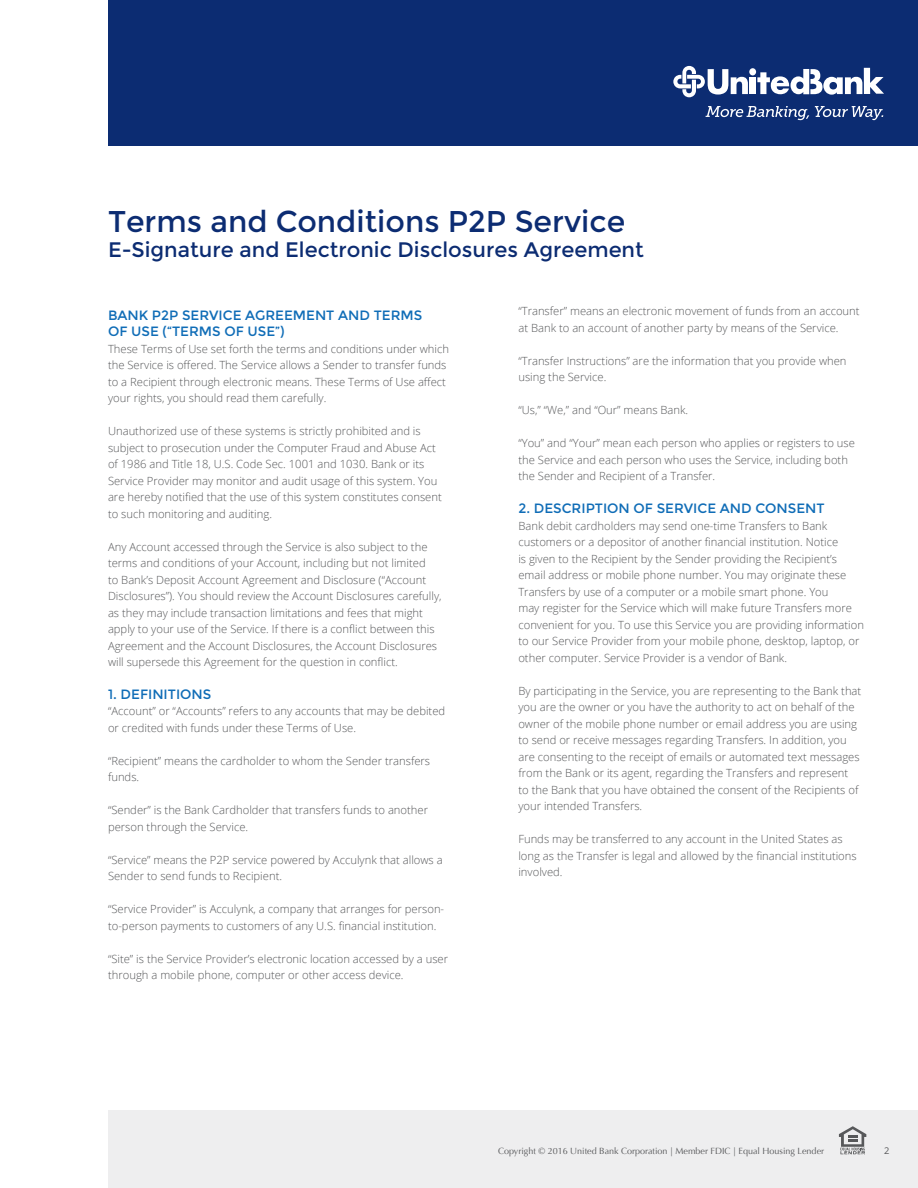
<style>
.page{position:relative;width:918px;height:1188px;background:#fff}
.page>*{position:absolute;margin:0;border:0;box-sizing:border-box;transform-origin:0 0}
.HEADERS_1{font:30px "Montserrat";color:#0c2c72}
.HEADERS_1-2{font:21px "Montserrat";color:#0c2c72}
.HEADERS_2{font:13.5px/16.2px "Montserrat";color:#106db7}
.BODY_COPY{font:300 11.25px/16.5px "Open Sans";color:#57585a}
.t1{font:9.3px "Open Sans";color:#57585a}
.t2{font:9px "Optima";color:#57585a}
</style>
<div class="page">
<div style="left:108px;top:0;width:810px;height:145px;background:#0c2c72"></div>
<div style="left:108px;top:1110px;width:810px;height:78px;background:#eeeeef"></div>
<svg style="left:839px;top:1126px;width:27px;height:28px"></svg>
<svg style="left:705px;top:106px;width:178px;height:14px"></svg>
<div style="left:749px;top:68px;width:7px;height:7px;background:#fff;border-radius:50%"></div>
<div style="left:750px;top:77px;width:6px;height:17px;background:#fff"></div>
<svg style="left:757px;top:68px;width:127px;height:27px"></svg>
<svg style="left:673px;top:66px;width:75px;height:31px"></svg>
<p class="HEADERS_1" style="left:108px;top:204px;width:519px">Terms and Conditions P2P Service</p>
<p class="HEADERS_1-2" style="left:108px;top:237px;width:537px">E-Signature and Electronic Disclosures Agreement</p>
<p class="HEADERS_2" style="left:108px;top:307px;width:316px">BANK P2P SERVICE AGREEMENT AND TERMS<br>OF USE (“TERMS OF USE”)</p>
<p class="BODY_COPY" style="left:108px;top:340px;width:343px">These Terms of Use set forth the terms and conditions under which the Service is offered. The Service allows a Sender to transfer funds to a Recipient through electronic means. These Terms of Use affect your rights, you should read them carefully.</p>
<p class="BODY_COPY" style="left:108px;top:422px;width:335px">Unauthorized use of these systems is strictly prohibited and is subject to prosecution under the Computer Fraud and Abuse Act of 1986 and Title 18, U.S. Code Sec. 1001 and 1030. Bank or its Service Provider may monitor and audit usage of this system. You are hereby notified that the use of this system constitutes consent to such monitoring and auditing.</p>
<p class="BODY_COPY" style="left:108px;top:538px;width:335px">Any Account accessed through the Service is also subject to the terms and conditions of your Account, including but not limited<br>to Bank’s Deposit Account Agreement and Disclosure (“Account Disclosures”). You should review the Account Disclosures carefully, as they may include transaction limitations and fees that might apply to your use of the Service. If there is a conflict between this Agreement and the Account Disclosures, the Account Disclosures will supersede this Agreement for the question in conflict.</p>
<p class="HEADERS_2" style="left:108px;top:686px;width:105px">1. DEFINITIONS</p>
<p class="BODY_COPY" style="left:108px;top:703px;width:339px">“Account” or “Accounts” refers to any accounts that may be debited or credited with funds under these Terms of Use.</p>
<p class="BODY_COPY" style="left:108px;top:752px;width:324px">“Recipient” means the cardholder to whom the Sender transfers funds.</p>
<p class="BODY_COPY" style="left:108px;top:802px;width:322px">“Sender” is the Bank Cardholder that transfers funds to another person through the Service.</p>
<p class="BODY_COPY" style="left:108px;top:851px;width:336px">“Service” means the P2P service powered by Acculynk that allows a<br>Sender to send funds to Recipient.</p>
<p class="BODY_COPY" style="left:108px;top:901px;width:338px">“Service Provider” is Acculynk, a company that arranges for person&shy;to-person payments to customers of any U.S. financial institution.</p>
<p class="BODY_COPY" style="left:108px;top:950px;width:342px">“Site” is the Service Provider’s electronic location accessed by a user through a mobile phone, computer or other access device.</p>
<p class="BODY_COPY" style="left:518px;top:303px;width:343px">“Transfer” means an electronic movement of funds from an account at Bank to an account of another party by means of the Service.</p>
<p class="BODY_COPY" style="left:518px;top:352px;width:330px">“Transfer Instructions” are the information that you provide when using the Service.</p>
<p class="BODY_COPY" style="left:518px;top:402px;width:171px">“Us,” “We,” and “Our” means Bank.</p>
<p class="BODY_COPY" style="left:518px;top:435px;width:338px">“You” and “Your” mean each person who applies or registers to use the Service and each person who uses the Service, including both the Sender and Recipient of a Transfer.</p>
<p class="HEADERS_2" style="left:518px;top:500px;width:308px">2. DESCRIPTION OF SERVICE AND CONSENT</p>
<p class="BODY_COPY" style="left:518px;top:517px;width:347px">Bank debit cardholders may send one-time Transfers to Bank customers or a depositor of another financial institution. Notice<br>is given to the Recipient by the Sender providing the Recipient’s email address or mobile phone number. You may originate these Transfers by use of a computer or a mobile smart phone. You<br>may register for the Service which will make future Transfers more convenient for you. To use this Service you are providing information to our Service Provider from your mobile phone, desktop, laptop, or other computer. Service Provider is a vendor of Bank.</p>
<p class="BODY_COPY" style="left:518px;top:682px;width:344px">By participating in the Service, you are representing to the Bank that you are the owner or you have the authority to act on behalf of the owner of the mobile phone number or email address you are using to send or receive messages regarding Transfers. In addition, you are consenting to the receipt of emails or automated text messages from the Bank or its agent, regarding the Transfers and represent to the Bank that you have obtained the consent of the Recipients of your intended Transfers.</p>
<p class="BODY_COPY" style="left:518px;top:831px;width:340px">Funds may be transferred to any account in the United States as long as the Transfer is legal and allowed by the financial institutions involved.</p>
<p class="t2" style="left:498px;top:1146px;width:328px">Copyright © 2016 United Bank Corporation | Member FDIC | Equal Housing Lender</p>
<p class="t1" style="left:884px;top:1144px;width:7px">2</p>
</div>
